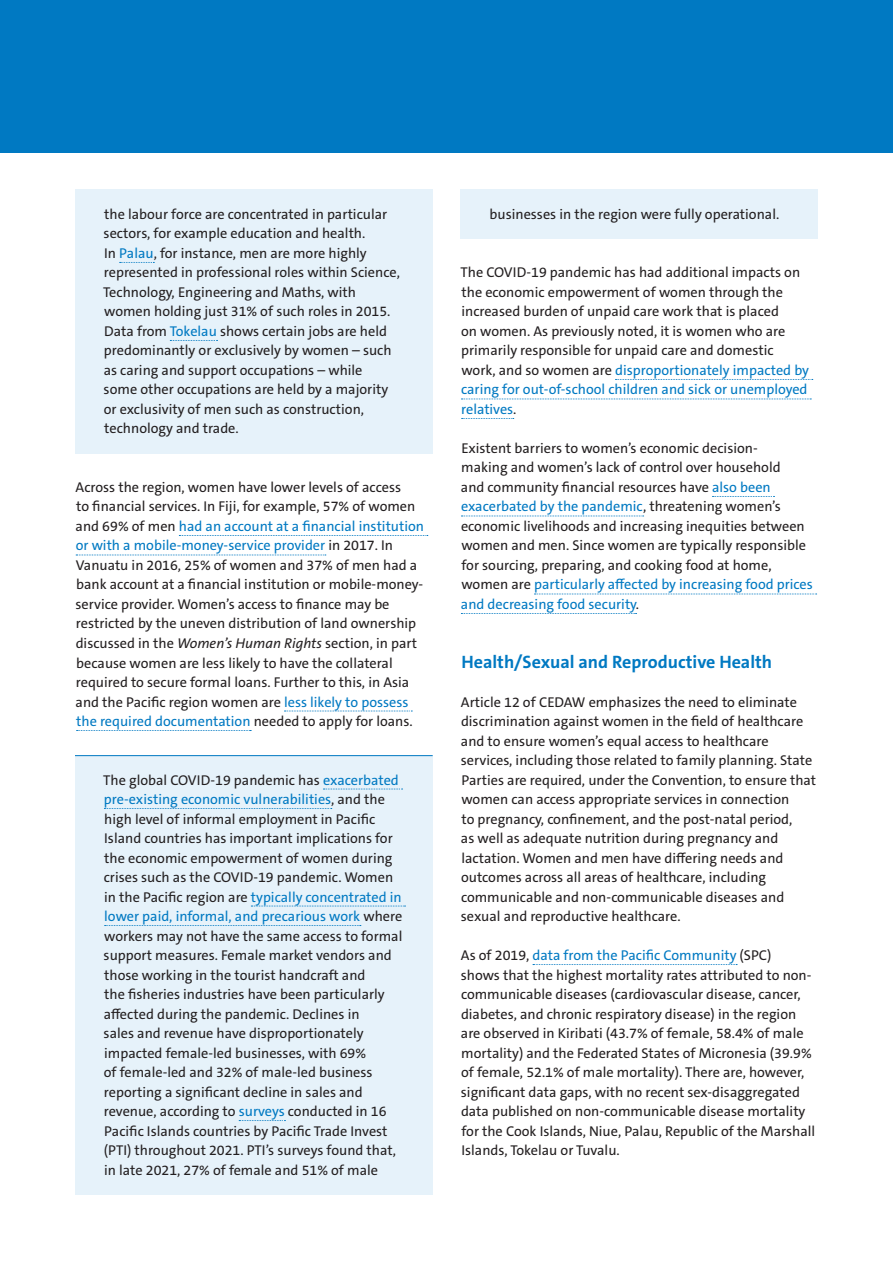
<style>
.page{position:relative;width:893px;height:1263px;background:#fff}
.page>*{position:absolute;margin:0;border:0;box-sizing:border-box;transform-origin:0 0}
.Main_-_heading_2{font:700 18px "The Sans C5";color:#0079c2}
.Main_-_body_text{font:14.25px/19.5px "The Sans C5";color:#231f20}
.Main_-_body_text_-_p{font:14.25px/19.5px "The Sans C5";color:#231f20}
.s1{color:#0079c2}
.s2{font-style:italic}
</style>
<div class="page">
<div style="left:0;top:0;width:893px;height:153px;background:#0079c2"></div>
<div style="left:75px;top:189px;width:358px;height:264px;background:#e6f2fa"></div>
<svg style="left:120px;top:262px;width:34px;height:1px"></svg>
<svg style="left:170px;top:340px;width:48px;height:1px"></svg>
<svg style="left:179px;top:535px;width:249px;height:1px"></svg>
<svg style="left:76px;top:555px;width:250px;height:1px"></svg>
<svg style="left:284px;top:711px;width:128px;height:1px"></svg>
<svg style="left:77px;top:730px;width:174px;height:1px"></svg>
<div style="left:75px;top:755px;width:358px;height:439px;background:#e6f2fa"></div>
<hr style="left:75px;top:755px;width:358px;height:1px;background:#0079c2">
<svg style="left:323px;top:789px;width:80px;height:1px"></svg>
<svg style="left:104px;top:808px;width:228px;height:1px"></svg>
<svg style="left:251px;top:906px;width:154px;height:1px"></svg>
<svg style="left:105px;top:925px;width:256px;height:1px"></svg>
<svg style="left:239px;top:1120px;width:46px;height:1px"></svg>
<div style="left:460px;top:189px;width:358px;height:50px;background:#e6f2fa"></div>
<svg style="left:615px;top:379px;width:198px;height:1px"></svg>
<svg style="left:461px;top:399px;width:350px;height:1px"></svg>
<svg style="left:462px;top:418px;width:52px;height:1px"></svg>
<svg style="left:712px;top:496px;width:62px;height:1px"></svg>
<svg style="left:461px;top:516px;width:183px;height:1px"></svg>
<svg style="left:534px;top:594px;width:283px;height:1px"></svg>
<svg style="left:461px;top:613px;width:176px;height:1px"></svg>
<svg style="left:533px;top:964px;width:204px;height:1px"></svg>
<p class="Main_-_body_text_-_p" style="left:103px;top:204px;width:298px">the labour force are concentrated in particular sectors, for example education and health.<br>In <span class="s1">Palau</span>, for instance, men are more highly represented in professional roles within Science, Technology, Engineering and Maths, with women holding just 31% of such roles in 2015.<br>Data from <span class="s1">Tokelau</span> shows certain jobs are held predominantly or exclusively by women – such as caring and support occupations – while<br>some other occupations are held by a majority or exclusivity of men such as construction, technology and trade.</p>
<p class="Main_-_body_text" style="left:76px;top:477px;width:350px">Across the region, women have lower levels of access<br>to financial services. In Fiji, for example, 57% of women and 69% of men <span class="s1">had an account at a financial institution or with a mobile-money-service provider</span> in 2017. In Vanuatu in 2016, 25% of women and 37% of men had a bank account at a financial institution or mobile-money&shy;service provider. Women’s access to finance may be restricted by the uneven distribution of land ownership discussed in the <span class="s2">Women’s Human Rights</span> section, in part because women are less likely to have the collateral required to secure formal loans. Further to this, in Asia and the Pacific region women are <span class="s1">less likely to possess the required documentation</span> needed to apply for loans.</p>
<p class="Main_-_body_text_-_p" style="left:103px;top:770px;width:301px">The global COVID-19 pandemic has <span class="s1">exacerbated pre-existing economic vulnerabilities</span>, and the high level of informal employment in Pacific Island countries has important implications for the economic empowerment of women during crises such as the COVID-19 pandemic. Women in the Pacific region are <span class="s1">typically concentrated in lower paid, informal, and precarious work</span> where workers may not have the same access to formal support measures. Female market vendors and those working in the tourist handcraft and<br>the fisheries industries have been particularly affected during the pandemic. Declines in<br>sales and revenue have disproportionately impacted female-led businesses, with 69%<br>of female-led and 32% of male-led business reporting a significant decline in sales and revenue, according to <span class="s1">surveys</span> conducted in 16<br>Pacific Islands countries by Pacific Trade Invest (PTI) throughout 2021. PTI’s surveys found that, in late 2021, 27% of female and 51% of male</p>
<p class="Main_-_body_text_-_p" style="left:490px;top:204px;width:291px">businesses in the region were fully operational.</p>
<p class="Main_-_body_text" style="left:460px;top:263px;width:350px">The COVID-19 pandemic has had additional impacts on the economic empowerment of women through the increased burden of unpaid care work that is placed<br>on women. As previously noted, it is women who are primarily responsible for unpaid care and domestic work, and so women are <span class="s1">disproportionately impacted by caring for out-of-school children and sick or unemployed relatives</span>.</p>
<p class="Main_-_body_text" style="left:461px;top:438px;width:353px">Existent barriers to women’s economic decision-<br>making and women’s lack of control over household<br>and community financial resources have <span class="s1">also been exacerbated by the pandemic</span>, threatening women’s economic livelihoods and increasing inequities between women and men. Since women are typically responsible for sourcing, preparing, and cooking food at home, women are <span class="s1">particularly affected by increasing food prices and decreasing food security</span>.</p>
<p class="Main_-_heading_2" style="left:461px;top:650px;width:312px">Health/Sexual and Reproductive Health</p>
<p class="Main_-_body_text" style="left:461px;top:692px;width:357px">Article 12 of CEDAW emphasizes the need to eliminate discrimination against women in the field of healthcare and to ensure women’s equal access to healthcare services, including those related to family planning. State Parties are required, under the Convention, to ensure that women can access appropriate services in connection<br>to pregnancy, confinement, and the post-natal period,<br>as well as adequate nutrition during pregnancy and lactation. Women and men have differing needs and outcomes across all areas of healthcare, including communicable and non-communicable diseases and sexual and reproductive healthcare.</p>
<p class="Main_-_body_text" style="left:461px;top:945px;width:356px">As of 2019, <span class="s1">data from the Pacific Community</span> (SPC)<br>shows that the highest mortality rates attributed to non&shy;communicable diseases (cardiovascular disease, cancer, diabetes, and chronic respiratory disease) in the region are observed in Kiribati (43.7% of female, 58.4% of male mortality) and the Federated States of Micronesia (39.9% of female, 52.1% of male mortality). There are, however, significant data gaps, with no recent sex-disaggregated data published on non-communicable disease mortality for the Cook Islands, Niue, Palau, Republic of the Marshall Islands, Tokelau or Tuvalu.</p>
</div>
